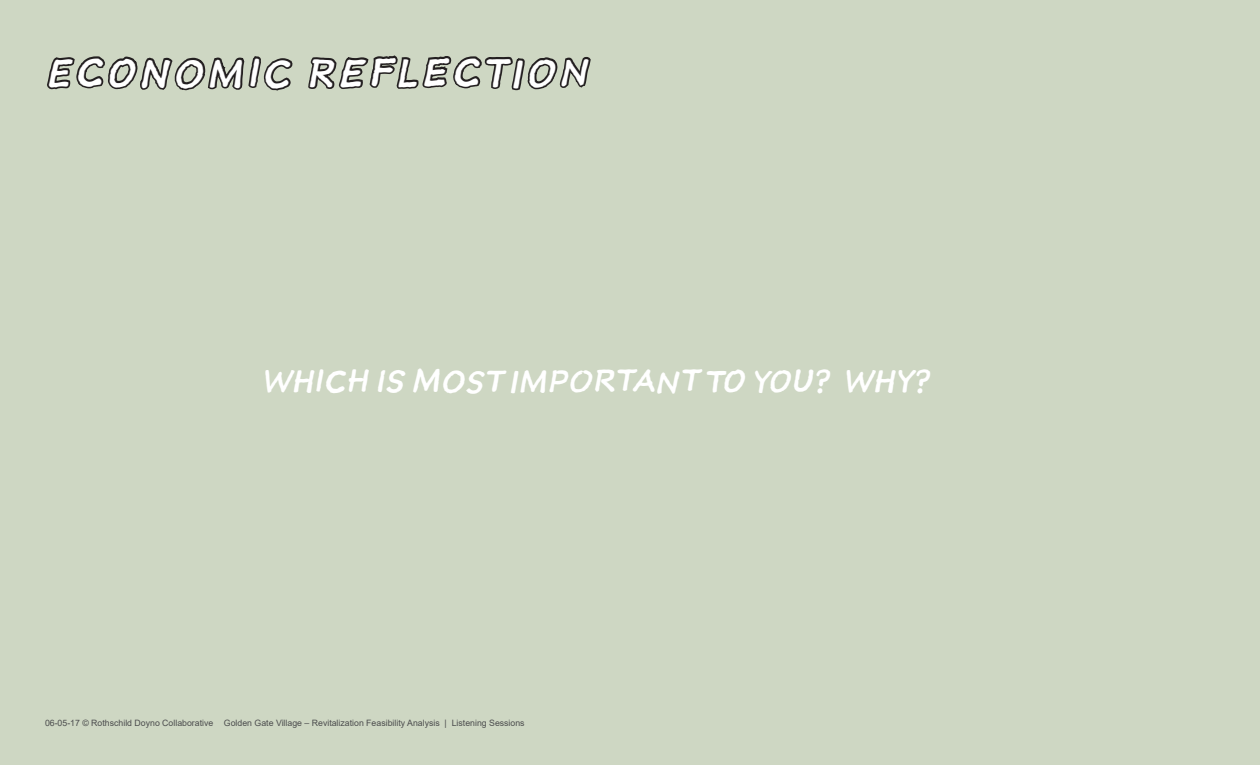
<style>
.page{position:relative;width:1260px;height:765px;background:#ced7c3}
.page>*{position:absolute;margin:0;border:0;box-sizing:border-box;transform-origin:0 0}
.t1{font:italic 37.5px "Sketchnote Text";color:#fff}
.t2{font:italic 30px "Sketchnote Text";color:#fff}
.t3{font:8.75px "Arial";color:#4b4c4d}
</style>
<div class="page">
<svg style="left:47px;top:56px;width:246px;height:35px"></svg>
<svg style="left:308px;top:55px;width:283px;height:36px"></svg>
<h1 class="t1" style="left:45px;top:48px;width:552px">ECONOMIC REFLECTION</h1>
<h2 class="t2" style="left:261px;top:361px;width:670px">WHICH IS MOST IMPORTANT TO YOU? WHY?</h2>
<p class="t3" style="left:45px;top:717px;width:481px">06-05-17 © Rothschild Doyno Collaborative Golden Gate Village – Revitalization Feasibility Analysis | Listening Sessions</p>
</div>
